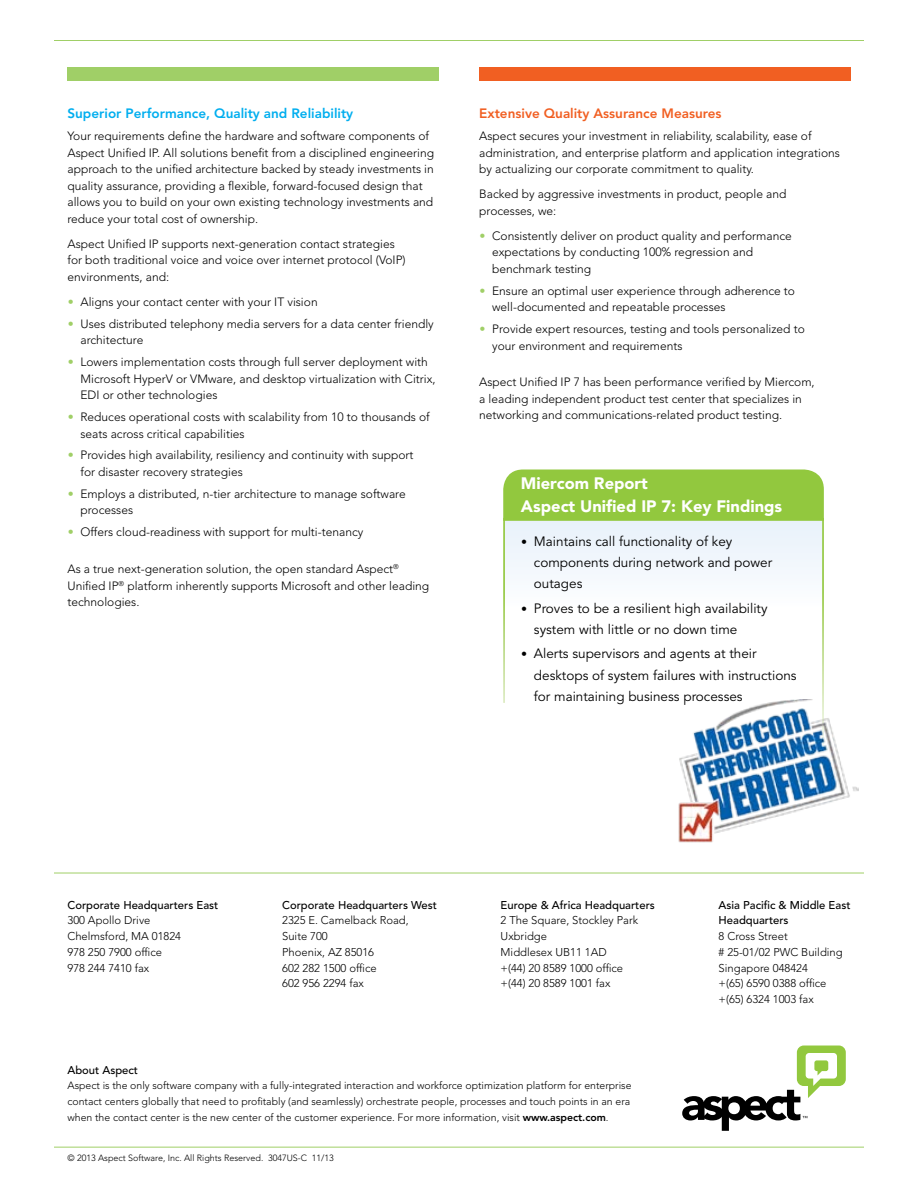
<style>
.page{position:relative;width:918px;height:1188px;background:#fff}
.page>*{position:absolute;margin:0;border:0;box-sizing:border-box;transform-origin:0 0}
.t1{font:900 16.5px/22.5px "Avenir LT Std";color:#fff}
.t2{font:13.5px/21px "Avenir LT Std";color:#000}
.t3{font:800 13.5px "Avenir LT Std";color:#00aeef}
.t4{font:800 13.5px "Avenir LT Std";color:#f15f22}
.t5{font:300 12px/16.5px "Avenir LT Std";color:#000}
.t6{font:300 11.25px/15.8px "Avenir LT Std";color:#000}
.t7{font:500 11.25px/15.8px "Avenir LT Std";color:#000}
.t8{font:300 10.5px/15.8px "Avenir LT Std";color:#000;text-align:justify}
.t9{font:300 9px "Avenir LT Std";color:#000}
.s1{font-weight:900;color:#a0cf67}
.s2{font-weight:900;font-size:12px}
.s3{font-weight:800}
</style>
<div class="page">
<svg style="left:503px;top:521px;width:321px;height:182px"></svg>
<hr style="left:54px;top:40px;width:810px;height:1px;background:#a0cf67">
<div style="left:68px;top:68px;width:371px;height:13px;background:#a0cf67"></div>
<div style="left:479px;top:68px;width:372px;height:13px;background:#f15f22"></div>
<hr style="left:54px;top:873px;width:810px;height:1px;background:#a0cf67">
<hr style="left:54px;top:1147px;width:810px;height:1px;background:#a0cf67">
<svg style="left:682px;top:1046px;width:164px;height:85px"></svg>
<div style="left:503px;top:470px;width:321px;height:51px;background:#92c83e"></div>
<img style="left:676px;top:699px;width:183px;height:144px">
<p class="t3" style="left:68px;top:106px;width:287px">Superior Performance, Quality and Reliability</p>
<p class="t5" style="left:68px;top:128px;width:368px">Your requirements define the hardware and software components of Aspect Unified IP. All solutions benefit from a disciplined engineering approach to the unified architecture backed by steady investments in quality assurance, providing a flexible, forward-focused design that allows you to build on your own existing technology investments and reduce your total cost of ownership.</p>
<p class="t5" style="left:68px;top:235px;width:340px">Aspect Unified IP supports next-generation contact strategies for both traditional voice and voice over internet protocol (VoIP) environments, and:</p>
<p class="t5" style="left:68px;top:294px;width:251px"><span class="s1">•</span> Aligns your contact center with your IT vision</p>
<p class="t5" style="left:80px;top:315px;width:355px;text-indent:-13px"><span class="s1">•</span> Uses distributed telephony media servers for a data center friendly architecture</p>
<p class="t5" style="left:80px;top:354px;width:357px;text-indent:-13px"><span class="s1">•</span> Lowers implementation costs through full server deployment with<br>Microsoft HyperV or VMware, and desktop virtualization with Citrix,<br>EDI or other technologies</p>
<p class="t5" style="left:80px;top:409px;width:351px;text-indent:-13px"><span class="s1">•</span> Reduces operational costs with scalability from 10 to thousands of seats across critical capabilities</p>
<p class="t5" style="left:80px;top:447px;width:335px;text-indent:-13px"><span class="s1">•</span> Provides high availability, resiliency and continuity with support for disaster recovery strategies</p>
<p class="t5" style="left:80px;top:486px;width:327px;text-indent:-13px"><span class="s1">•</span> Employs a distributed, n-tier architecture to manage software processes</p>
<p class="t5" style="left:68px;top:524px;width:297px"><span class="s1">•</span> Offers cloud-readiness with support for multi-tenancy</p>
<p class="t5" style="left:68px;top:561px;width:363px">As a true next-generation solution, the open standard Aspect<sup>®<br></sup>Unified IP<sup>®</sup> platform inherently supports Microsoft and other leading technologies.</p>
<p class="t4" style="left:479px;top:106px;width:244px">Extensive Quality Assurance Measures</p>
<p class="t5" style="left:479px;top:128px;width:362px">Aspect secures your investment in reliability, scalability, ease of administration, and enterprise platform and application integrations by actualizing our corporate commitment to quality.</p>
<p class="t5" style="left:479px;top:186px;width:309px">Backed by aggressive investments in product, people and processes, we:</p>
<p class="t5" style="left:492px;top:228px;width:301px;text-indent:-13px"><span class="s1">•</span> Consistently deliver on product quality and performance expectations by conducting 100% regression and benchmark testing</p>
<p class="t5" style="left:492px;top:282px;width:304px;text-indent:-13px"><span class="s1">•</span> Ensure an optimal user experience through adherence to well-documented and repeatable processes</p>
<p class="t5" style="left:492px;top:321px;width:314px;text-indent:-13px"><span class="s1">•</span> Provide expert resources, testing and tools personalized to your environment and requirements</p>
<p class="t5" style="left:479px;top:374px;width:337px">Aspect Unified IP 7 has been performance verified by Miercom, a leading independent product test center that specializes in networking and communications-related product testing.</p>
<h1 class="t1" style="left:521px;top:472px;width:263px">Miercom Report<br>Aspect Unified IP 7: Key Findings</h1>
<p class="t2" style="left:534px;top:532px;width:240px;text-indent:-13px"><span class="s2">•</span> Maintains call functionality of key components during network and power outages</p>
<p class="t2" style="left:534px;top:598px;width:235px;text-indent:-13px"><span class="s2">•</span> Proves to be a resilient high availability system with little or no down time</p>
<p class="t2" style="left:534px;top:644px;width:264px;text-indent:-13px"><span class="s2">•</span> Alerts supervisors and agents at their desktops of system failures with instructions for maintaining business processes</p>
<p class="t7" style="left:67px;top:897px;width:152px">Corporate Headquarters East</p>
<p class="t6" style="left:67px;top:913px;width:115px">300 Apollo Drive<br>Chelmsford, MA 01824<br>978 250 7900 office<br>978 244 7410 fax</p>
<p class="t7" style="left:282px;top:897px;width:156px">Corporate Headquarters West</p>
<p class="t6" style="left:282px;top:913px;width:128px">2325 E. Camelback Road,<br>Suite 700<br>Phoenix, AZ 85016<br>602 282 1500 office<br>602 956 2294 fax</p>
<p class="t7" style="left:501px;top:897px;width:156px">Europe &amp; Africa Headquarters</p>
<p class="t6" style="left:501px;top:913px;width:139px">2 The Square, Stockley Park<br>Uxbridge<br>Middlesex UB11 1AD<br>+(44) 20 8589 1000 office +(44) 20 8589 1001 fax</p>
<p class="t7" style="left:719px;top:897px;width:133px">Asia Pacific &amp; Middle East<br>Headquarters</p>
<p class="t6" style="left:719px;top:928px;width:126px">8 Cross Street<br># 25-01/02 PWC Building<br>Singapore 048424<br>+(65) 6590 0388 office +(65) 6324 1003 fax</p>
<p class="t7" style="left:67px;top:1062px;width:72px">About Aspect</p>
<p class="t8" style="left:68px;top:1078px;width:566px">Aspect is the only software company with a fully-integrated interaction and workforce optimization platform for enterprise contact centers globally that need to profitably (and seamlessly) orchestrate people, processes and touch points in an era when the contact center is the new center of the customer experience. For more information, visit <span class="s3">www.aspect.com</span>.</p>
<p class="t9" style="left:68px;top:1153px;width:268px">© 2013 Aspect Software, Inc. All Rights Reserved. 3047US-C 11/13</p>
</div>
